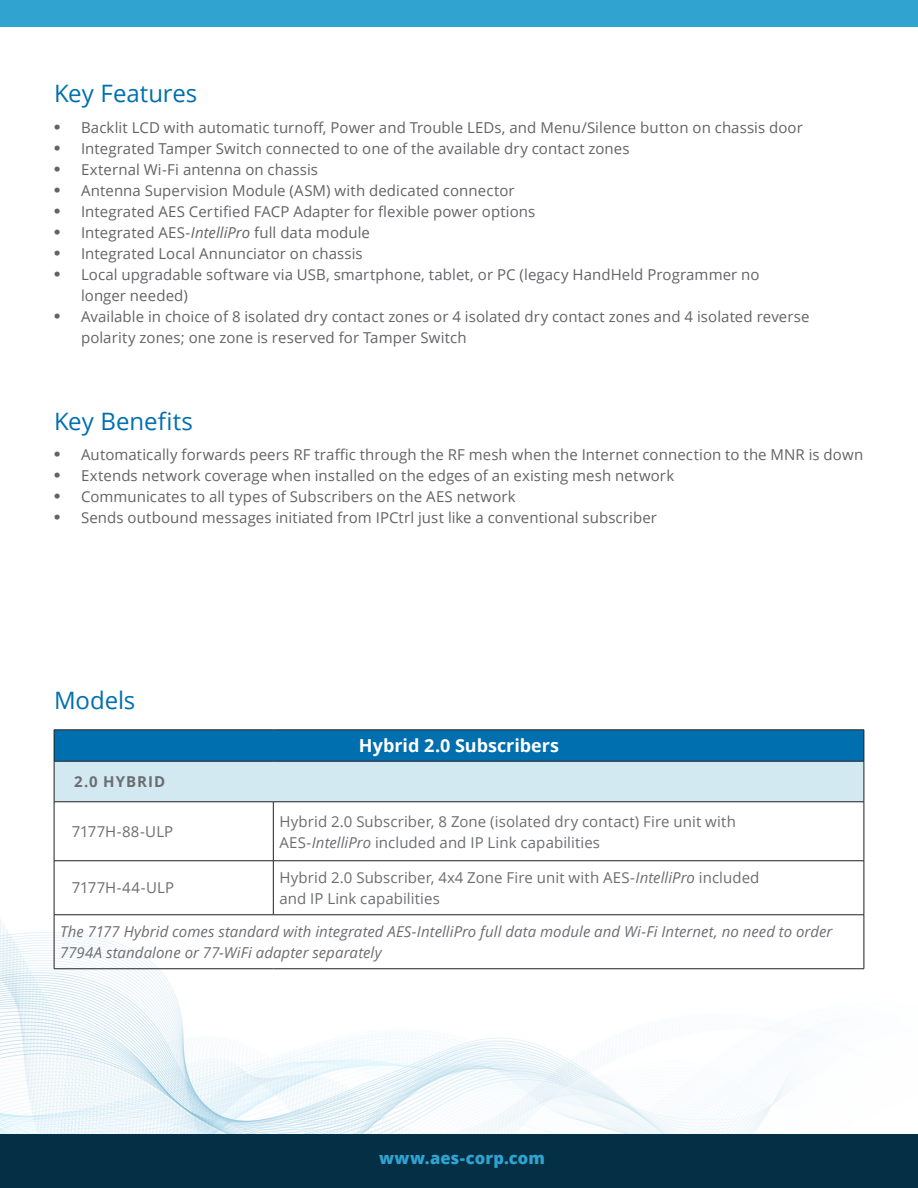
<style>
.page{position:relative;width:918px;height:1188px;background:#fff}
.page>*{position:absolute;margin:0;border:0;box-sizing:border-box;transform-origin:0 0}
.t1{font:24px "Open Sans";color:#006faf}
.t2{font:700 18px "Open Sans";color:#fff}
.t3{font:800 16.5px "Open Sans";letter-spacing:.005em;color:#30a3d0}
.t4{font:15px/21px "Open Sans";letter-spacing:.005em;color:#636366}
.t5{font:15px/21px "Open Sans";letter-spacing:.005em;color:#6c6d70}
.t6{font:italic 15px/21px "Open Sans";letter-spacing:.005em;color:#6c6d70}
.t7{font:700 15px "Open Sans";letter-spacing:.07em;color:#6c6d70}
.s1{font-family:"Times";font-size:18px}
.s2{font-style:italic}
</style>
<div class="page">
<div style="left:0;top:0;width:918px;height:27px;background:#30a3d0"></div>
<div style="left:0;top:1134px;width:918px;height:54px;background:#052f45"></div>
<img style="left:0;top:881px;width:864px;height:253px">
<div style="left:54px;top:730px;width:810px;height:31px;background:#006faf"></div>
<div style="left:54px;top:761px;width:810px;height:41px;background:#d2e9f2"></div>
<hr style="left:273px;top:802px;width:1px;height:59px;background:#231f20">
<hr style="left:273px;top:861px;width:1px;height:54px;background:#231f20">
<hr style="left:54px;top:730px;width:219px;height:1px;background:#231f20">
<hr style="left:54px;top:730px;width:1px;height:31px;background:#231f20">
<hr style="left:273px;top:730px;width:591px;height:1px;background:#231f20">
<hr style="left:864px;top:730px;width:1px;height:31px;background:#231f20">
<hr style="left:54px;top:761px;width:219px;height:1px;background:#231f20">
<hr style="left:54px;top:761px;width:1px;height:41px;background:#231f20">
<hr style="left:273px;top:761px;width:591px;height:1px;background:#231f20">
<hr style="left:864px;top:761px;width:1px;height:41px;background:#231f20">
<hr style="left:54px;top:802px;width:219px;height:1px;background:#231f20">
<hr style="left:54px;top:802px;width:1px;height:59px;background:#231f20">
<hr style="left:273px;top:802px;width:591px;height:1px;background:#231f20">
<hr style="left:864px;top:802px;width:1px;height:59px;background:#231f20">
<hr style="left:54px;top:861px;width:219px;height:1px;background:#231f20">
<hr style="left:54px;top:861px;width:1px;height:54px;background:#231f20">
<hr style="left:273px;top:861px;width:591px;height:1px;background:#231f20">
<hr style="left:864px;top:861px;width:1px;height:54px;background:#231f20">
<hr style="left:54px;top:915px;width:1px;height:54px;background:#231f20">
<hr style="left:864px;top:915px;width:1px;height:54px;background:#231f20">
<hr style="left:54px;top:915px;width:219px;height:1px;background:#231f20">
<hr style="left:273px;top:915px;width:591px;height:1px;background:#231f20">
<hr style="left:54px;top:969px;width:219px;height:1px;background:#231f20">
<hr style="left:273px;top:969px;width:591px;height:1px;background:#231f20">
<h1 class="t1" style="left:54px;top:77px;width:145px">Key Features</h1>
<p class="t4" style="left:54px;top:117px;width:750px"><span class="s1">•</span> Backlit LCD with automatic turnoff, Power and Trouble LEDs, and Menu/Silence button on chassis door</p>
<p class="t4" style="left:54px;top:138px;width:577px"><span class="s1">•</span> Integrated Tamper Switch connected to one of the available dry contact zones</p>
<p class="t4" style="left:54px;top:159px;width:265px"><span class="s1">•</span> External Wi-Fi antenna on chassis</p>
<p class="t4" style="left:54px;top:180px;width:462px"><span class="s1">•</span> Antenna Supervision Module (ASM) with dedicated connector</p>
<p class="t4" style="left:54px;top:201px;width:483px"><span class="s1">•</span> Integrated AES Certified FACP Adapter for flexible power options</p>
<p class="t4" style="left:54px;top:222px;width:317px"><span class="s1">•</span> Integrated AES-<span class="s2">IntelliPro</span> full data module</p>
<p class="t4" style="left:54px;top:243px;width:310px"><span class="s1">•</span> Integrated Local Annunciator on chassis</p>
<p class="t4" style="left:81px;top:264px;width:680px;text-indent:-27px"><span class="s1">•</span> Local upgradable software via USB, smartphone, tablet, or PC (legacy HandHeld Programmer no longer needed)</p>
<p class="t4" style="left:81px;top:306px;width:730px;text-indent:-27px"><span class="s1">•</span> Available in choice of 8 isolated dry contact zones or 4 isolated dry contact zones and 4 isolated reverse polarity zones; one zone is reserved for Tamper Switch</p>
<h1 class="t1" style="left:54px;top:405px;width:141px">Key Benefits</h1>
<p class="t4" style="left:54px;top:444px;width:811px"><span class="s1">•</span> Automatically forwards peers RF traffic through the RF mesh when the Internet connection to the MNR is down</p>
<p class="t4" style="left:54px;top:465px;width:622px"><span class="s1">•</span> Extends network coverage when installed on the edges of an existing mesh network</p>
<p class="t4" style="left:54px;top:486px;width:463px"><span class="s1">•</span> Communicates to all types of Subscribers on the AES network</p>
<p class="t4" style="left:54px;top:507px;width:605px"><span class="s1">•</span> Sends outbound messages initiated from IPCtrl just like a conventional subscriber</p>
<h1 class="t1" style="left:54px;top:684px;width:83px">Models</h1>
<p class="t2" style="left:359px;top:733px;width:202px">Hybrid 2.0 Subscribers</p>
<p class="t7" style="left:74px;top:771px;width:93px">2.0 HYBRID</p>
<p class="t5" style="left:72px;top:821px;width:103px">7177H-88-ULP</p>
<p class="t5" style="left:279px;top:810px;width:458px">Hybrid 2.0 Subscriber, 8 Zone (isolated dry contact) Fire unit with<br>AES-<span class="s2">IntelliPro</span> included and IP Link capabilities</p>
<p class="t5" style="left:72px;top:877px;width:104px">7177H-44-ULP</p>
<p class="t5" style="left:279px;top:867px;width:482px">Hybrid 2.0 Subscriber, 4x4 Zone Fire unit with AES-<span class="s2">IntelliPro</span> included and IP Link capabilities</p>
<p class="t6" style="left:60px;top:921px;width:774px">The 7177 Hybrid comes standard with integrated AES-IntelliPro full data module and Wi-Fi Internet, no need to order<br>7794A standalone or 77-WiFi adapter separately</p>
<p class="t3" style="left:379px;top:1145px;width:167px">www.aes-corp.com</p>
</div>
